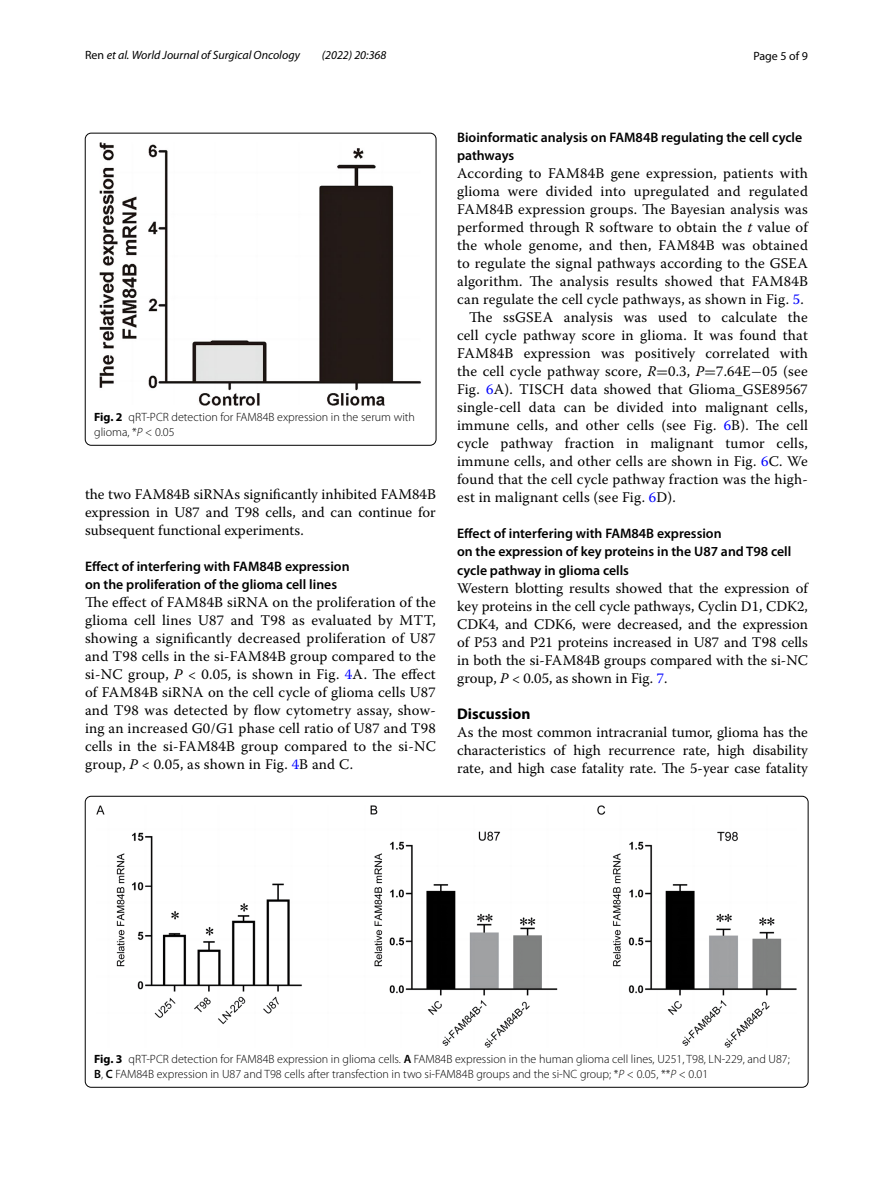
<style>
.page{position:relative;width:893px;height:1187px;background:#fff}
.page>*{position:absolute;margin:0;border:0;box-sizing:border-box;transform-origin:0 0}
.t1{font:700 15.45px "Myriad Pro";color:#000}
.t2{font:14.7px/18px "Warnock Pro";letter-spacing:.015em;color:#000;text-align:justify}
.t3{font:600 13.8px/18px "Myriad Pro";color:#000}
.t4{font:300 12px/15px "Myriad Pro";color:#000}
.t5{font:italic 12px "Myriad Pro";color:#000}
.t6{font:12px "Myriad Pro";color:#000}
.s1{font-style:normal}
.s2{font-weight:700}
.s3{font-style:italic}
.s4{color:#00f}
.s5{font-family:"MTSY"}
.s6{font-weight:600}
</style>
<div class="page">
<img style="left:100px;top:142px;width:321px;height:263px">
<div style="left:85px;top:133px;width:351px;height:312px;border:1px solid #000;border-radius:6px"></div>
<img style="left:96px;top:805px;width:701px;height:242px">
<p class="t5" style="left:85px;top:48px;width:216px"><span class="s1">Ren</span> et al. World Journal of Surgical Oncology</p>
<p class="t5" style="left:322px;top:48px;width:66px">(2022) 20:368</p>
<p class="t6" style="left:753px;top:48px;width:56px">Page 5 of 9</p>
<p class="t4" style="left:94px;top:409px;width:322px"><span class="s2">Fig. 2</span> qRT-PCR detection for FAM84B expression in the serum with glioma, *<span class="s3">P</span> &lt; 0.05</p>
<p class="t2" style="left:85px;top:485px;width:352px">the two FAM84B siRNAs significantly inhibited FAM84B expression in U87 and T98 cells, and can continue for subsequent functional experiments.</p>
<p class="t3" style="left:85px;top:557px;width:266px">Effect of interfering with FAM84B expression on the proliferation of the glioma cell lines</p>
<p class="t2" style="left:85px;top:593px;width:352px">The effect of FAM84B siRNA on the proliferation of the glioma cell lines U87 and T98 as evaluated by MTT, showing a significantly decreased proliferation of U87 and T98 cells in the si-FAM84B group compared to the si-NC group, <span class="s3">P</span> &lt; 0.05, is shown in Fig. <span class="s4">4</span>A. The effect of FAM84B siRNA on the cell cycle of glioma cells U87 and T98 was detected by flow cytometry assay, show&shy;ing an increased G0/G1 phase cell ratio of U87 and T98 cells in the si-FAM84B group compared to the si-NC group, <span class="s3">P</span> &lt; 0.05, as shown in Fig. <span class="s4">4</span>B and C.</p>
<p class="t3" style="left:457px;top:128px;width:347px">Bioinformatic analysis on FAM84B regulating the cell cycle pathways</p>
<p class="t2" style="left:457px;top:164px;width:352px">According to FAM84B gene expression, patients with</p>
<p class="t2" style="left:457px;top:182px;width:352px">glioma were divided into upregulated and regulated</p>
<p class="t2" style="left:457px;top:200px;width:352px">FAM84B expression groups. The Bayesian analysis was</p>
<p class="t2" style="left:457px;top:218px;width:352px">performed through R software to obtain the <span class="s3">t</span> value of</p>
<p class="t2" style="left:457px;top:236px;width:352px">the whole genome, and then, FAM84B was obtained</p>
<p class="t2" style="left:457px;top:254px;width:352px">to regulate the signal pathways according to the GSEA</p>
<p class="t2" style="left:457px;top:272px;width:352px">algorithm. The analysis results showed that FAM84B</p>
<p class="t2" style="left:457px;top:290px;width:348px">can regulate the cell cycle pathways, as shown in Fig. <span class="s4">5</span>.</p>
<p class="t2" style="left:469px;top:308px;width:340px">The ssGSEA analysis was used to calculate the</p>
<p class="t2" style="left:457px;top:326px;width:352px">cell cycle pathway score in glioma. It was found that</p>
<p class="t2" style="left:457px;top:344px;width:352px">FAM84B expression was positively correlated with</p>
<p class="t2" style="left:457px;top:362px;width:352px">the cell cycle pathway score, <span class="s3">R</span><span class="s5">=</span>0.3, <span class="s3">P</span><span class="s5">=</span>7.64E<span class="s5">−</span>05 (see</p>
<p class="t2" style="left:457px;top:380px;width:352px">Fig. <span class="s4">6</span>A). TISCH data showed that Glioma_GSE89567</p>
<p class="t2" style="left:457px;top:398px;width:352px">single-cell data can be divided into malignant cells,</p>
<p class="t2" style="left:457px;top:416px;width:352px">immune cells, and other cells (see Fig. <span class="s4">6</span>B). The cell</p>
<p class="t2" style="left:457px;top:434px;width:352px">cycle pathway fraction in malignant tumor cells,</p>
<p class="t2" style="left:457px;top:452px;width:352px">immune cells, and other cells are shown in Fig. <span class="s4">6</span>C. We</p>
<p class="t2" style="left:457px;top:470px;width:352px">found that the cell cycle pathway fraction was the high-</p>
<p class="t2" style="left:457px;top:488px;width:220px">est in malignant cells (see Fig. <span class="s4">6</span>D).</p>
<p class="t3" style="left:457px;top:524px;width:336px">Effect of interfering with FAM84B expression<br>on the expression of key proteins in the U87 and T98 cell cycle pathway in glioma cells</p>
<p class="t2" style="left:457px;top:578px;width:352px">Western blotting results showed that the expression of key proteins in the cell cycle pathways, Cyclin D1, CDK2, CDK4, and CDK6, were decreased, and the expression of P53 and P21 proteins increased in U87 and T98 cells in both the si-FAM84B groups compared with the si-NC group, <span class="s3">P</span> &lt; 0.05, as shown in Fig. <span class="s4">7</span>.</p>
<p class="t1" style="left:457px;top:703px;width:75px">Discussion</p>
<p class="t2" style="left:457px;top:722px;width:352px">As the most common intracranial tumor, glioma has the characteristics of high recurrence rate, high disability rate, and high case fatality rate. The 5-year case fatality</p>
<p class="t4" style="left:94px;top:1051px;width:697px"><span class="s2">Fig. 3</span> qRT-PCR detection for FAM84B expression in glioma cells. <span class="s6">A</span> FAM84B expression in the human glioma cell lines, U251, T98, LN-229, and U87;<br><span class="s6">B</span>, <span class="s6">C</span> FAM84B expression in U87 and T98 cells after transfection in two si-FAM84B groups and the si-NC group; *<span class="s3">P</span> &lt; 0.05, **<span class="s3">P</span> &lt; 0.01</p>
</div>
